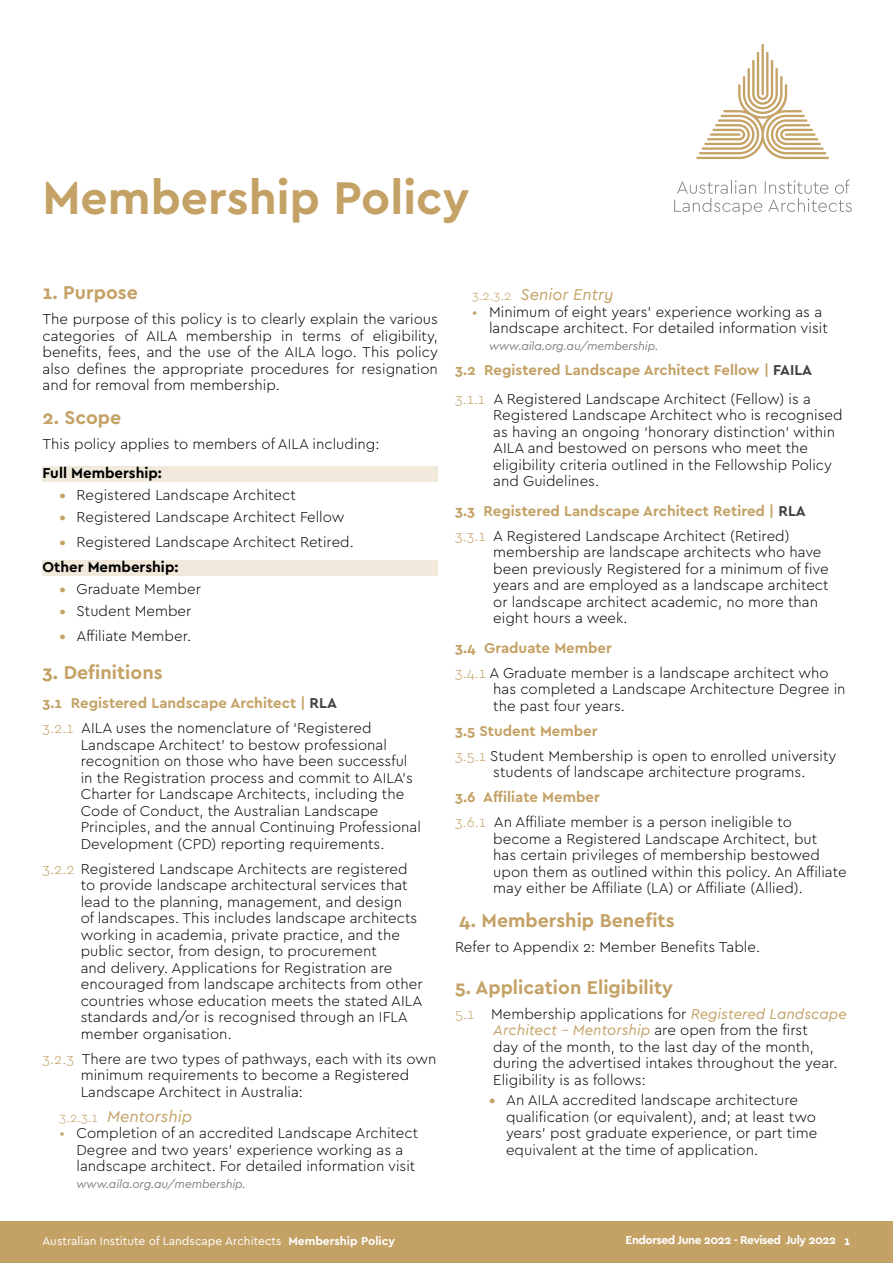
<style>
.page{position:relative;width:893px;height:1263px;background:#fff}
.page>*{position:absolute;margin:0;border:0;box-sizing:border-box;transform-origin:0 0}
.t1{font:700 48px "Cera Pro";color:#c4a266}
.t2{font:700 19.5px "Cera Pro";color:#c4a266}
.t3{font:italic 16.5px "Cera Pro";color:#c4a266}
.t4{font:300 15px/16.5px "Cera Pro";color:#000}
.t5{font:700 15px/25px "Cera Pro";color:#c4a266}
.t6{font:700 15px "Cera Pro";color:#000}
.t7{font:12px "Cera Pro";color:#fff}
.t8{font:italic 12px "Cera Pro";letter-spacing:-.01em;color:#7f8087}
.t9{font:700 12px "Cera Pro";letter-spacing:-.04em;color:#fff}
.s1{font-weight:700;color:#c4a266}
.s2{font-weight:700}
.s3{font-weight:700;color:#414042}
.s4{color:#c4a266}
.s5{font-weight:300;font-style:normal;font-size:13.5px}
.s6{color:#414042}
.s7{font-weight:300}
.s8{font-weight:300;color:#000}
.s9{font-weight:400;font-style:italic;color:#c4a266}
</style>
<div class="page">
<div style="left:0;top:1221px;width:893px;height:42px;background:#c4a266"></div>
<svg style="left:696px;top:44px;width:133px;height:115px"></svg>
<svg style="left:674px;top:180px;width:178px;height:35px"></svg>
<div style="left:43px;top:466px;width:395px;height:15px;background:#f1e9db"></div>
<div style="left:43px;top:560px;width:395px;height:15px;background:#f1e9db"></div>
<h1 class="t1" style="left:43px;top:166px;width:429px">Membership Policy</h1>
<h2 class="t2" style="left:43px;top:280px;width:97px">1. Purpose</h2>
<p class="t4" style="left:43px;top:311px;width:397px;text-align:justify">The purpose of this policy is to clearly explain the various categories of AILA membership in terms of eligibility, benefits, fees, and the use of the AILA logo. This policy also defines the appropriate procedures for resignation and for removal from membership.</p>
<h2 class="t2" style="left:43px;top:404px;width:80px">2. Scope</h2>
<p class="t4" style="left:43px;top:435px;width:339px">This policy applies to members of AILA including:</p>
<p class="t6" style="left:43px;top:463px;width:121px">Full Membership:</p>
<p class="t4" style="left:60px;top:486px;width:238px"><span class="s1">•</span> Registered Landscape Architect</p>
<p class="t4" style="left:60px;top:508px;width:286px"><span class="s1">•</span> Registered Landscape Architect Fellow</p>
<p class="t4" style="left:43px;top:529px;width:313px;line-height:25px;text-indent:17px"><span class="s1">•</span> Registered Landscape Architect Retired.<br><span class="s2">Other Membership:</span></p>
<p class="t4" style="left:60px;top:580px;width:143px"><span class="s1">•</span> Graduate Member</p>
<p class="t4" style="left:60px;top:602px;width:133px"><span class="s1">•</span> Student Member</p>
<p class="t4" style="left:60px;top:627px;width:133px"><span class="s1">•</span> Affiliate Member.</p>
<h2 class="t2" style="left:43px;top:659px;width:122px">3. Definitions</h2>
<p class="t4" style="left:43px;top:690px;width:331px;line-height:25px"><span class="s1">3.1 Registered Landscape Architect |</span> <span class="s3">RLA<br></span><span class="s4">3.2.1</span> AILA uses the nomenclature of ‘Registered</p>
<p class="t4" style="left:81px;top:736px;width:342px">Landscape Architect’ to bestow professional recognition on those who have been successful in the Registration process and commit to AILA’s Charter for Landscape Architects, including the Code of Conduct, the Australian Landscape Principles, and the annual Continuing Professional Development (CPD) reporting requirements.</p>
<p class="t4" style="left:81px;top:860px;width:343px;text-indent:-38px"><span class="s4">3.2.2</span> Registered Landscape Architects are registered to provide landscape architectural services that lead to the planning, management, and design<br>of landscapes. This includes landscape architects working in academia, private practice, and the public sector, from design, to procurement<br>and delivery. Applications for Registration are encouraged from landscape architects from other countries whose education meets the stated AILA standards and/or is recognised through an IFLA member organisation.</p>
<p class="t4" style="left:81px;top:1050px;width:357px;text-indent:-38px"><span class="s4">3.2.3</span> There are two types of pathways, each with its own minimum requirements to become a Registered<br>Landscape Architect in Australia:</p>
<p class="t3" style="left:60px;top:1105px;width:134px"><span class="s5">3.2.3.1</span> Mentorship</p>
<p class="t4" style="left:77px;top:1124px;width:343px;text-indent:-17px"><span class="s4">•</span> Completion of an accredited Landscape Architect<br>Degree and two years’ experience working as a landscape architect. For detailed information visit</p>
<p class="t8" style="left:77px;top:1176px;width:171px">www.aila.org.au/membership.</p>
<p class="t3" style="left:472px;top:284px;width:143px"><span class="s5">3.2.3.2</span> Senior Entry</p>
<p class="t4" style="left:489px;top:303px;width:340px;text-indent:-17px"><span class="s4">•</span> Minimum of eight years’ experience working as a landscape architect. For detailed information visit</p>
<p class="t8" style="left:489px;top:338px;width:171px">www.aila.org.au/membership.</p>
<p class="t4" style="left:455px;top:354px;width:359px;line-height:29.2px"><span class="s1">3.2 Registered Landscape Architect Fellow |</span> <span class="s3">FAILA<br></span><span class="s4">3.1.1</span> A Registered Landscape Architect (Fellow) is a</p>
<p class="t4" style="left:493px;top:407px;width:351px">Registered Landscape Architect who is recognised as having an ongoing ‘honorary distinction’ within AILA and bestowed on persons who meet the eligibility criteria outlined in the Fellowship Policy and Guidelines.</p>
<p class="t5" style="left:455px;top:497px;width:352px">3.3 Registered Landscape Architect Retired | <span class="s6">RLA<br></span><span class="s7">3.3.1</span> <span class="s8">A Registered Landscape Architect (Retired)</span></p>
<p class="t4" style="left:493px;top:543px;width:337px">membership are landscape architects who have been previously Registered for a minimum of five years and are employed as a landscape architect or landscape architect academic, no more than eight hours a week.</p>
<p class="t4" style="left:455px;top:634px;width:375px;line-height:25px"><span class="s1">3.4 Graduate Member<br></span><span class="s4">3.4.1</span> A Graduate member is a landscape architect who</p>
<p class="t4" style="left:493px;top:680px;width:354px">has completed a Landscape Architecture Degree in the past four years.</p>
<p class="t4" style="left:455px;top:717px;width:383px;line-height:25px"><span class="s1">3.5 Student Member<br></span><span class="s4">3.5.1</span> Student Membership is open to enrolled university</p>
<p class="t4" style="left:493px;top:763px;width:314px">students of landscape architecture programs.</p>
<p class="t4" style="left:455px;top:784px;width:338px;line-height:25px"><span class="s1">3.6 Affiliate Member<br></span><span class="s4">3.6.1</span> An Affiliate member is a person ineligible to</p>
<p class="t4" style="left:493px;top:830px;width:355px">become a Registered Landscape Architect, but<br>has certain privileges of membership bestowed upon them as outlined within this policy. An Affiliate may either be Affiliate (LA) or Affiliate (Allied).</p>
<h2 class="t2" style="left:459px;top:907px;width:217px">4. Membership Benefits</h2>
<p class="t4" style="left:455px;top:938px;width:307px">Refer to Appendix 2: Member Benefits Table.</p>
<h2 class="t2" style="left:455px;top:974px;width:220px">5. Application Eligibility</h2>
<p class="t4" style="left:493px;top:1005px;width:355px;text-indent:-38px"><span class="s4">5.1</span> Membership applications for <span class="s9">Registered Landscape Architect - Mentorship</span> are open from the first<br>day of the month, to the last day of the month, during the advertised intakes throughout the year.<br>Eligibility is as follows:</p>
<p class="t4" style="left:506px;top:1091px;width:313px;text-indent:-17px"><span class="s1">•</span> An AILA accredited landscape architecture qualification (or equivalent), and; at least two years’ post graduate experience, or part time equivalent at the time of application.</p>
<p class="t7" style="left:43px;top:1233px;width:354px">Australian Institute of Landscape Architects <span class="s2">Membership Policy</span></p>
<p class="t9" style="left:626px;top:1231px;width:226px">Endorsed June 2022 - Revised July 2022 1</p>
</div>
